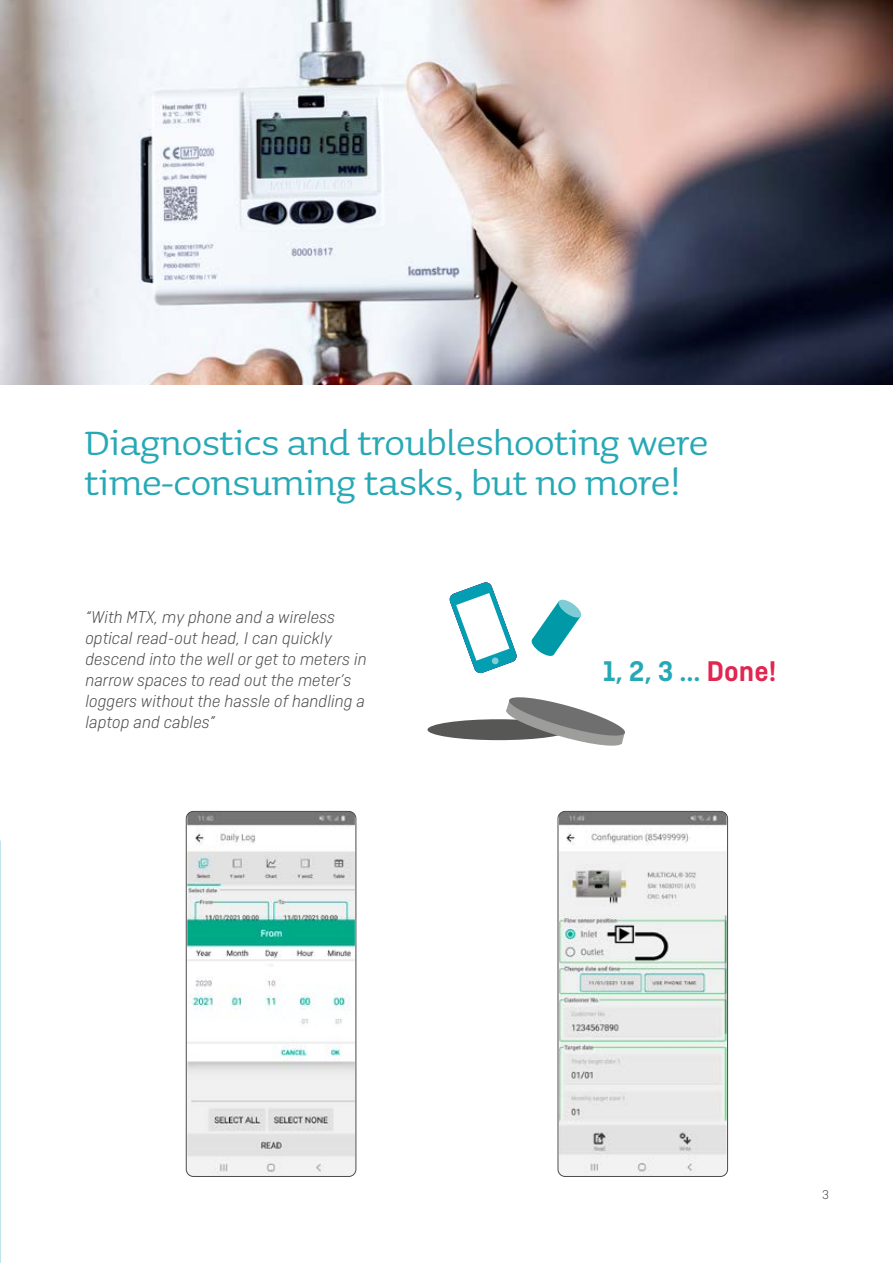
<style>
.page{position:relative;width:893px;height:1263px;background:#fff}
.page>*{position:absolute;margin:0;border:0;box-sizing:border-box;transform-origin:0 0}
.t1{font:45px/40.5px "Sauna Pro";letter-spacing:-.01em;color:#26a8b5}
.t2{font:600 30px "Ciutadella";color:#26a8b5}
.t3{font:italic 300 18px/21px "Ciutadella";color:#4a4a49}
.t4{font:300 13.5px "Ciutadella";color:#4a4a49}
.s1{color:#e12651}
</style>
<div class="page">
<img style="left:0;top:0;width:893px;height:384px">
<svg style="left:449px;top:582px;width:68px;height:92px"></svg>
<svg style="left:531px;top:599px;width:51px;height:57px"></svg>
<div style="left:427px;top:719px;width:143px;height:21px;background:#575756;border-radius:50%"></div>
<svg style="left:505px;top:697px;width:120px;height:49px"></svg>
<img style="left:187px;top:811px;width:168px;height:365px">
<div style="left:186px;top:811px;width:170px;height:366px;border:1px solid #4a4a49;border-radius:7px"></div>
<img style="left:559px;top:812px;width:168px;height:364px">
<div style="left:557px;top:811px;width:171px;height:366px;border:1px solid #4a4a49;border-radius:7px"></div>
<h1 class="t1" style="left:85px;top:422px;width:625px">Diagnostics and troubleshooting were time-consuming tasks, but no more!</h1>
<p class="t3" style="left:85px;top:606px;width:283px">“With MTX, my phone and a wireless optical read-out head, I can quickly descend into the well or get to meters in narrow spaces to read out the meter’s loggers without the hassle of handling a laptop and cables”</p>
<h2 class="t2" style="left:603px;top:654px;width:175px">1, 2, 3 ... <span class="s1">Done!</span></h2>
<p class="t4" style="left:822px;top:1187px;width:8px">3</p>
</div>
